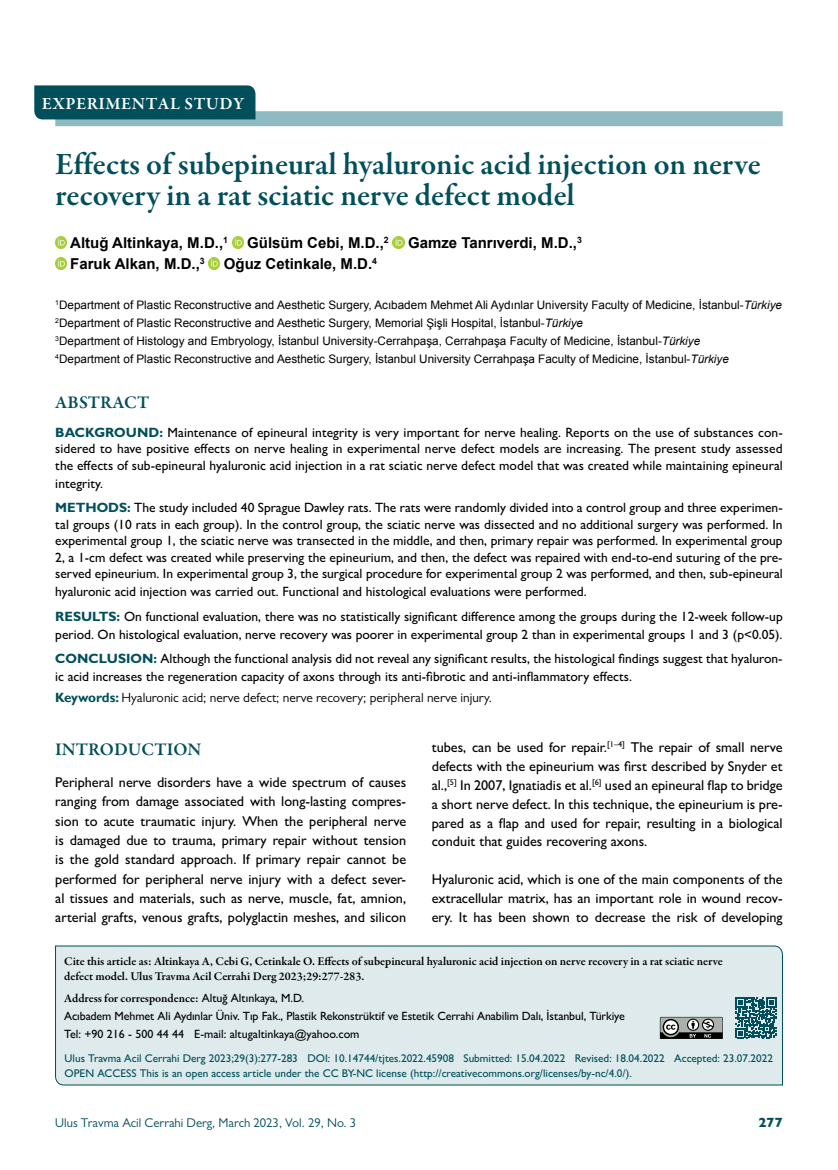
<style>
.page{position:relative;width:838px;height:1170px;background:#fff}
.page>*{position:absolute;margin:0;border:0;box-sizing:border-box;transform-origin:0 0}
.t1{font:600 31.5px/31.5px "Garamond Premr Pro";letter-spacing:-.005em;color:#004f5a}
.t2{font:600 18px "Garamond Premr Pro";letter-spacing:.005em;color:#004f5a}
.t3{font:600 17.25px "Garamond Premr Pro";letter-spacing:.03em;color:#fff}
.t4{font:700 15px "Arial";color:#000}
.t5{font:500 14.25px/18.9px "Gill Sans MT Pro";color:#000;text-align:justify}
.t6{font:500 13.5px/16.5px "Gill Sans MT Pro";color:#000}
.t7{font:800 13.5px "Gill Sans MT Pro";color:#004f5a}
.t8{font:13.35px "Gill Sans MT Pro";color:#000}
.t9{font:12.75px "Gill Sans MT Pro";color:#004f5a}
.t10{font:600 12px/15px "Garamond Premr Pro";letter-spacing:-.005em;color:#000}
.t11{font:500 12px/18px "Gill Sans MT Pro";letter-spacing:-.01em;color:#000}
.t12{font:11.7px/18px "Arial";color:#000}
.t13{font:500 11.25px/15px "Gill Sans MT Pro";color:#004f5a}
.s1{font-style:italic}
.s2{font-weight:700;color:#004f5a}
.s3{font-family:"Gill Sans";font-weight:700;color:#004f5a}
.s4{font-family:"Gill Sans MT Pro";font-weight:500}
</style>
<div class="page">
<div style="left:55px;top:111px;width:727px;height:15px;background:#90bac2"></div>
<svg style="left:55px;top:237px;width:11px;height:11px"></svg>
<svg style="left:232px;top:237px;width:11px;height:11px"></svg>
<svg style="left:393px;top:237px;width:11px;height:11px"></svg>
<svg style="left:55px;top:258px;width:11px;height:11px"></svg>
<svg style="left:209px;top:258px;width:11px;height:11px"></svg>
<div style="left:34px;top:85px;width:221px;height:34px;background:#004f5a"></div>
<div style="left:55px;top:945px;width:728px;height:140px;background:#deeaec"></div>
<svg style="left:735px;top:997px;width:41px;height:41px;background:#417d85"></svg>
<svg style="left:660px;top:1016px;width:68px;height:28px;background:#8e9492"></svg>
<p class="t3" style="left:42px;top:93px;width:204px">EXPERIMENTAL STUDY</p>
<h1 class="t1" style="left:55px;top:149px;width:707px">Effects of subepineural hyaluronic acid injection on nerve recovery in a rat sciatic nerve defect model</h1>
<p class="t4" style="left:70px;top:233px;width:159px">Altuğ Altinkaya, M.D.,<sup>1</sup></p>
<p class="t4" style="left:247px;top:233px;width:143px">Gülsüm Cebi, M.D.,<sup>2</sup></p>
<p class="t4" style="left:408px;top:233px;width:175px">Gamze Tanrıverdi, M.D.,<sup>3</sup></p>
<p class="t4" style="left:70px;top:254px;width:136px">Faruk Alkan, M.D.,<sup>3</sup></p>
<p class="t4" style="left:224px;top:254px;width:155px">Oğuz Cetinkale, M.D.<sup>4</sup></p>
<p class="t12" style="left:55px;top:296px;width:728px"><sup>1</sup>Department of Plastic Reconstructive and Aesthetic Surgery, Acıbadem Mehmet Ali Aydınlar University Faculty of Medicine, İstanbul-<span class="s1">Türkiye </span><sup>2</sup>Department of Plastic Reconstructive and Aesthetic Surgery, Memorial Şişli Hospital, İstanbul-<span class="s1">Türkiye<br></span><sup>3</sup>Department of Histology and Embryology, İstanbul University-Cerrahpaşa, Cerrahpaşa Faculty of Medicine, İstanbul-<span class="s1">Türkiye<br></span><sup>4</sup>Department of Plastic Reconstructive and Aesthetic Surgery, İstanbul University Cerrahpaşa Faculty of Medicine, İstanbul-<span class="s1">Türkiye</span></p>
<h2 class="t2" style="left:55px;top:391px;width:95px">ABSTRACT</h2>
<p class="t6" style="left:55px;top:424px;width:729px;text-align:justify"><span class="s2">BACKGROUND:</span> Maintenance of epineural integrity is very important for nerve healing. Reports on the use of substances con&shy;sidered to have positive effects on nerve healing in experimental nerve defect models are increasing. The present study assessed the effects of sub-epineural hyaluronic acid injection in a rat sciatic nerve defect model that was created while maintaining epineural</p>
<p class="t6" style="left:55px;top:471px;width:729px;line-height:24.5px">integrity.<br><span class="s2">METHODS:</span> The study included 40 Sprague Dawley rats. The rats were randomly divided into a control group and three experimen-</p>
<p class="t6" style="left:55px;top:516px;width:729px;text-align:justify">tal groups (10 rats in each group). In the control group, the sciatic nerve was dissected and no additional surgery was performed. In experimental group 1, the sciatic nerve was transected in the middle, and then, primary repair was performed. In experimental group 2, a 1-cm defect was created while preserving the epineurium, and then, the defect was repaired with end-to-end suturing of the pre&shy;served epineurium. In experimental group 3, the surgical procedure for experimental group 2 was performed, and then, sub-epineural</p>
<p class="t6" style="left:55px;top:579px;width:729px;line-height:24.5px">hyaluronic acid injection was carried out. Functional and histological evaluations were performed.<br><span class="s2">RESULTS:</span> On functional evaluation, there was no statistically significant difference among the groups during the 12-week follow-up</p>
<p class="t6" style="left:55px;top:621px;width:729px;line-height:24.5px">period. On histological evaluation, nerve recovery was poorer in experimental group 2 than in experimental groups 1 and 3 (p&lt;0.05).<br><span class="s2">CONCLUSION:</span> Although the functional analysis did not reveal any significant results, the histological findings suggest that hyaluron-</p>
<p class="t6" style="left:55px;top:667px;width:578px">ic acid increases the regeneration capacity of axons through its anti-fibrotic and anti-inflammatory effects.</p>
<p class="t8" style="left:55px;top:689px;width:438px"><span class="s3">Keywords:</span> Hyaluronic acid; nerve defect; nerve recovery; peripheral nerve injury.</p>
<p class="t5" style="left:432px;top:737px;width:352px">tubes, can be used for repair.<sup>[1–4]</sup> The repair of small nerve defects with the epineurium was first described by Snyder et al.,<sup>[5]</sup> In 2007, Ignatiadis et al.<sup>[6]</sup> used an epineural flap to bridge a short nerve defect. In this technique, the epineurium is pre&shy;pared as a flap and used for repair, resulting in a biological conduit that guides recovering axons.</p>
<p class="t5" style="left:432px;top:869px;width:352px">Hyaluronic acid, which is one of the main components of the extracellular matrix, has an important role in wound recov&shy;ery. It has been shown to decrease the risk of developing</p>
<h2 class="t2" style="left:55px;top:738px;width:148px">INTRODUCTION</h2>
<p class="t5" style="left:55px;top:772px;width:352px;line-height:19.4px">Peripheral nerve disorders have a wide spectrum of causes ranging from damage associated with long-lasting compres&shy;sion to acute traumatic injury. When the peripheral nerve is damaged due to trauma, primary repair without tension is the gold standard approach. If primary repair cannot be performed for peripheral nerve injury with a defect sever&shy;al tissues and materials, such as nerve, muscle, fat, amnion, arterial grafts, venous grafts, polyglactin meshes, and silicon</p>
<p class="t10" style="left:64px;top:953px;width:660px">Cite this article as: Altinkaya A, Cebi G, Cetinkale O. Effects of subepineural hyaluronic acid injection on nerve recovery in a rat sciatic nerve defect model. Ulus Travma Acil Cerrahi Derg 2023;29:277-283.</p>
<p class="t10" style="left:64px;top:991px;width:241px">Address for correspondence: <span class="s4">Altuğ Altınkaya, M.D.</span></p>
<p class="t11" style="left:64px;top:1006px;width:562px">Acıbadem Mehmet Ali Aydınlar Üniv. Tıp Fak., Plastik Rekonstrüktif ve Estetik Cerrahi Anabilim Dalı, İstanbul, Türkiye<br>Tel: +90 216 - 500 44 44 E-mail: altugaltinkaya@yahoo.com</p>
<p class="t13" style="left:65px;top:1050px;width:710px">Ulus Travma Acil Cerrahi Derg 2023;29(3):277-283 DOI: 10.14744/tjtes.2022.45908 Submitted: 15.04.2022 Revised: 18.04.2022 Accepted: 23.07.2022<br>OPEN ACCESS This is an open access article under the CC BY-NC license (http://creativecommons.org/licenses/by-nc/4.0/).</p>
<p class="t9" style="left:55px;top:1115px;width:302px">Ulus Travma Acil Cerrahi Derg, March 2023, Vol. 29, No. 3</p>
<p class="t7" style="left:758px;top:1114px;width:26px">277</p>
</div>
